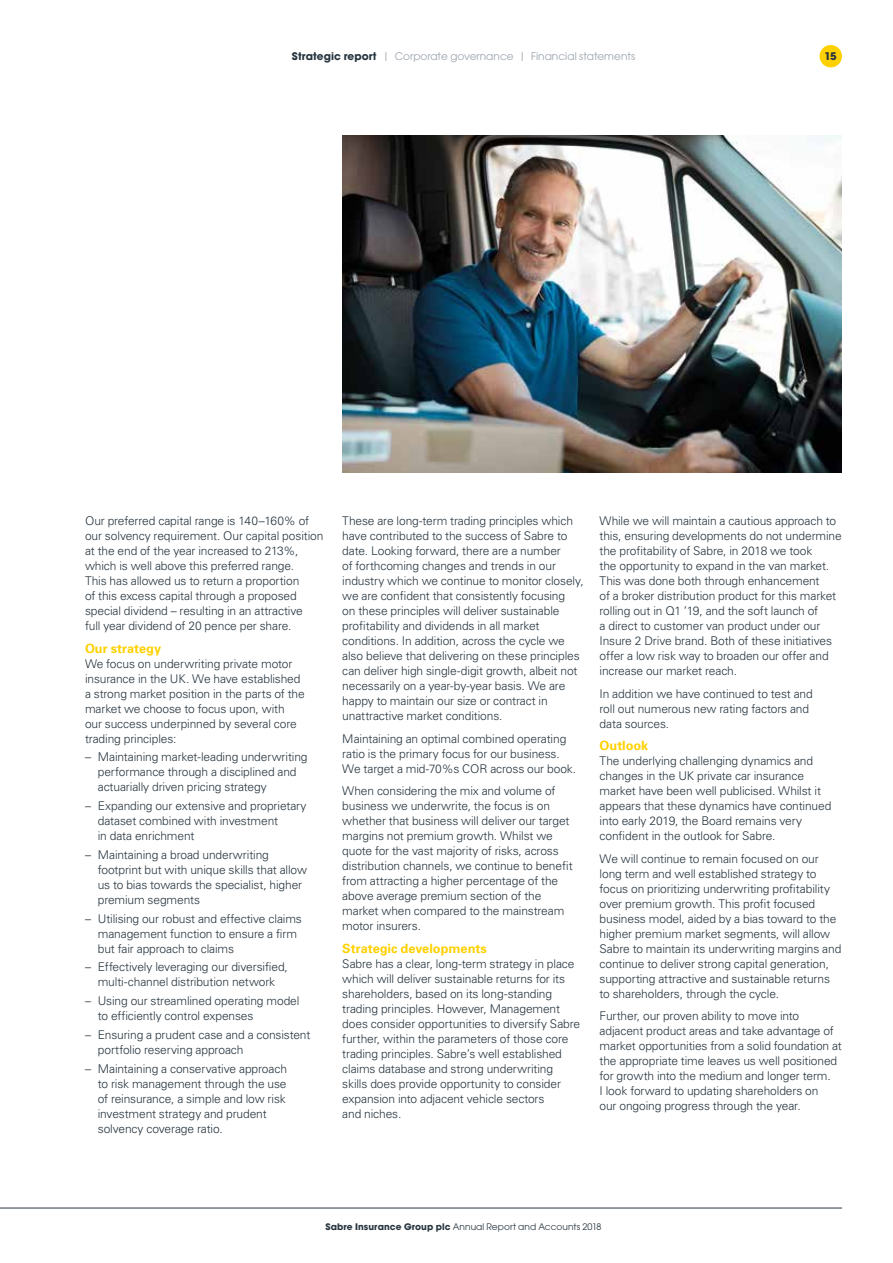
<style>
.page{position:relative;width:893px;height:1263px;background:#fff}
.page>*{position:absolute;margin:0;border:0;box-sizing:border-box;transform-origin:0 0}
.t1{font:700 12.75px "Univers";color:#ffd100}
.t2{font:300 12px/15px "Univers";letter-spacing:-.01em;color:#27353f}
.t3{font:10.5px "Avant Garde";letter-spacing:.005em;color:#9ca4ae}
.t4{font:700 10.5px "Avant Garde";color:#27353f}
.t5{font:9px "Avant Garde";letter-spacing:.01em;color:#27353f}
.s1{font-weight:700;color:#27353f}
.s2{font-weight:700}
</style>
<div class="page">
<img style="left:342px;top:135px;width:500px;height:337px">
<hr style="left:0;top:1208px;width:842px;height:1px;background:#27353f">
<div style="left:819px;top:45px;width:23px;height:22px;background:#ffd100;border-radius:50%"></div>
<p class="t3" style="left:292px;top:50px;width:345px"><span class="s1">Strategic report</span> | Corporate governance | Financial statements</p>
<p class="t4" style="left:824px;top:49px;width:14px">15</p>
<p class="t2" style="left:85px;top:513px;width:240px">Our preferred capital range is 140–160% of our solvency requirement. Our capital position at the end of the year increased to 213%, which is well above this preferred range.<br>This has allowed us to return a proportion<br>of this excess capital through a proposed special dividend – resulting in an attractive<br>full year dividend of 20 pence per share.</p>
<p class="t1" style="left:85px;top:640px;width:78px">Our strategy</p>
<p class="t2" style="left:85px;top:655px;width:221px">We focus on underwriting private motor insurance in the UK. We have established a strong market position in the parts of the market we choose to focus upon, with our success underpinned by several core trading principles:</p>
<p class="t2" style="left:98px;top:749px;width:211px;text-indent:-13px">– Maintaining market-leading underwriting performance through a disciplined and actuarially driven pricing strategy</p>
<p class="t2" style="left:98px;top:798px;width:210px;text-indent:-13px">– Expanding our extensive and proprietary dataset combined with investment<br>in data enrichment</p>
<p class="t2" style="left:98px;top:847px;width:211px;text-indent:-13px">– Maintaining a broad underwriting footprint but with unique skills that allow us to bias towards the specialist, higher premium segments</p>
<p class="t2" style="left:98px;top:910px;width:206px;text-indent:-13px">– Utilising our robust and effective claims management function to ensure a firm but fair approach to claims</p>
<p class="t2" style="left:85px;top:959px;width:204px;text-align:center">– Effectively leveraging our diversified, multi-channel distribution network</p>
<p class="t2" style="left:98px;top:993px;width:203px;text-indent:-13px">– Using our streamlined operating model to efficiently control expenses</p>
<p class="t2" style="left:98px;top:1027px;width:214px;text-indent:-13px">– Ensuring a prudent case and a consistent portfolio reserving approach</p>
<p class="t2" style="left:98px;top:1060px;width:191px;text-indent:-13px">– Maintaining a conservative approach to risk management through the use of reinsurance, a simple and low risk investment strategy and prudent solvency coverage ratio.</p>
<p class="t2" style="left:342px;top:513px;width:243px">These are long-term trading principles which have contributed to the success of Sabre to date. Looking forward, there are a number<br>of forthcoming changes and trends in our industry which we continue to monitor closely, we are confident that consistently focusing<br>on these principles will deliver sustainable profitability and dividends in all market conditions. In addition, across the cycle we also believe that delivering on these principles can deliver high single-digit growth, albeit not necessarily on a year-by-year basis. We are happy to maintain our size or contract in unattractive market conditions.</p>
<p class="t2" style="left:342px;top:730px;width:235px">Maintaining an optimal combined operating ratio is the primary focus for our business.<br>We target a mid-70%s COR across our book.</p>
<p class="t2" style="left:342px;top:783px;width:232px">When considering the mix and volume of business we underwrite, the focus is on whether that business will deliver our target margins not premium growth. Whilst we quote for the vast majority of risks, across distribution channels, we continue to benefit from attracting a higher percentage of the above average premium section of the market when compared to the mainstream motor insurers.</p>
<p class="t1" style="left:342px;top:940px;width:146px">Strategic developments</p>
<p class="t2" style="left:342px;top:955px;width:239px">Sabre has a clear, long-term strategy in place which will deliver sustainable returns for its shareholders, based on its long-standing trading principles. However, Management does consider opportunities to diversify Sabre further, within the parameters of those core trading principles. Sabre’s well established claims database and strong underwriting skills does provide opportunity to consider expansion into adjacent vehicle sectors<br>and niches.</p>
<p class="t2" style="left:600px;top:513px;width:244px">While we will maintain a cautious approach to this, ensuring developments do not undermine the profitability of Sabre, in 2018 we took<br>the opportunity to expand in the van market.<br>This was done both through enhancement<br>of a broker distribution product for this market rolling out in Q1 ’19, and the soft launch of<br>a direct to customer van product under our Insure 2 Drive brand. Both of these initiatives offer a low risk way to broaden our offer and increase our market reach.</p>
<p class="t2" style="left:600px;top:685px;width:215px">In addition we have continued to test and roll out numerous new rating factors and data sources.</p>
<p class="t1" style="left:600px;top:737px;width:50px">Outlook</p>
<p class="t2" style="left:600px;top:753px;width:233px">The underlying challenging dynamics and changes in the UK private car insurance market have been well publicised. Whilst it appears that these dynamics have continued into early 2019, the Board remains very confident in the outlook for Sabre.</p>
<p class="t2" style="left:600px;top:850px;width:243px">We will continue to remain focused on our long term and well established strategy to focus on prioritizing underwriting profitability over premium growth. This profit focused business model, aided by a bias toward to the higher premium market segments, will allow Sabre to maintain its underwriting margins and continue to deliver strong capital generation, supporting attractive and sustainable returns to shareholders, through the cycle.</p>
<p class="t2" style="left:600px;top:1008px;width:244px">Further, our proven ability to move into adjacent product areas and take advantage of market opportunities from a solid foundation at the appropriate time leaves us well positioned for growth into the medium and longer term.<br>I look forward to updating shareholders on<br>our ongoing progress through the year.</p>
<p class="t5" style="left:325px;top:1221px;width:278px"><span class="s2">Sabre Insurance Group plc</span> Annual Report and Accounts 2018</p>
</div>
